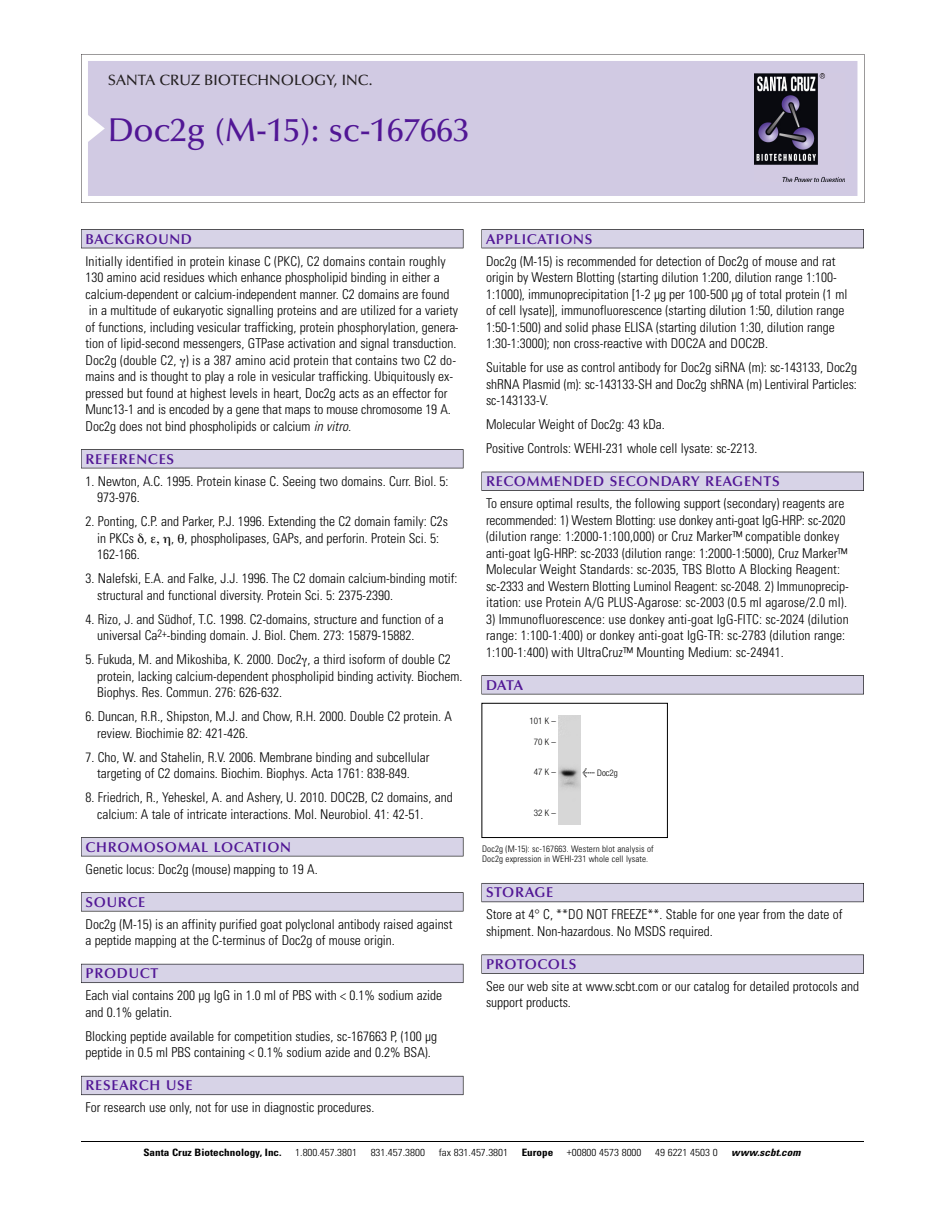
<style>
.page{position:relative;width:945px;height:1215px;background:#fff}
.page>*{position:absolute;margin:0;border:0;box-sizing:border-box;transform-origin:0 0}
.t1{font:500 33px "Optima";color:#511695}
.t2{font:500 15px "Optima";color:#231f20}
.t3{font:600 14.25px "Optima";letter-spacing:.05em;color:#511695}
.t4{font:300 condensed 13.5px/16.5px "Univers";color:#000}
.t5{font:300 condensed 10.2px "Univers";color:#000;scale:1.1 1}
.t6{font:700 condensed 10.2px "Univers";color:#000;scale:1.1 1}
.t7{font:italic 700 condensed 10.2px "Univers";letter-spacing:.005em;color:#000;scale:1.1 1}
.t8{font:300 condensed 9px/10.5px "Univers";letter-spacing:.015em;color:#000}
.t9{font:300 condensed 9px "Helvetica Neue";color:#000}
.s1{font-style:italic}
.s2{font-family:"Meta Plus";font-weight:400;font-stretch:normal;font-size:10.5px}
</style>
<div class="page">
<svg style="left:81px;top:54px;width:783px;height:149px"></svg>
<div style="left:88px;top:61px;width:769px;height:135px;background:#d1cae3"></div>
<img style="left:755px;top:74px;width:90px;height:108px">
<div style="left:81px;top:229px;width:382px;height:19px;background:#525156"></div>
<div style="left:81px;top:230px;width:382px;height:18px;background:#d7d3e7"></div>
<div style="left:81px;top:449px;width:382px;height:19px;background:#525155"></div>
<div style="left:81px;top:450px;width:382px;height:18px;background:#d7d3e7"></div>
<div style="left:81px;top:837px;width:382px;height:19px;background:#545357"></div>
<div style="left:81px;top:838px;width:382px;height:18px;background:#d7d3e7"></div>
<div style="left:81px;top:892px;width:382px;height:19px;background:#575759"></div>
<div style="left:81px;top:893px;width:382px;height:18px;background:#d7d3e7"></div>
<div style="left:81px;top:964px;width:382px;height:19px;background:#5b5a62"></div>
<div style="left:81px;top:964px;width:382px;height:18px;background:#d7d3e7"></div>
<div style="left:81px;top:1076px;width:382px;height:19px;background:#66646e"></div>
<div style="left:81px;top:1076px;width:382px;height:18px;background:#d7d3e7"></div>
<div style="left:482px;top:229px;width:382px;height:19px;background:#525156"></div>
<div style="left:482px;top:230px;width:381px;height:18px;background:#d7d3e7"></div>
<div style="left:482px;top:472px;width:382px;height:19px;background:#515055"></div>
<div style="left:482px;top:472px;width:381px;height:18px;background:#d7d3e7"></div>
<div style="left:482px;top:675px;width:382px;height:19px;background:#545357"></div>
<div style="left:482px;top:676px;width:381px;height:18px;background:#d7d3e7"></div>
<div style="left:482px;top:883px;width:382px;height:19px;background:#5b5961"></div>
<div style="left:482px;top:884px;width:381px;height:18px;background:#d7d3e7"></div>
<div style="left:482px;top:955px;width:382px;height:19px;background:#575759"></div>
<div style="left:482px;top:955px;width:381px;height:18px;background:#d7d3e7"></div>
<hr style="left:81px;top:1141px;width:783px;height:1px;background:#000">
<div style="left:482px;top:703px;width:186px;height:135px;border:1px solid #000"></div>
<img style="left:558px;top:716px;width:22px;height:109px">
<p class="t2" style="left:108px;top:74px;width:266px">SANTA CRUZ BIOTECHNOLOGY, INC.</p>
<h1 class="t1" style="left:108px;top:117px;width:363px">Doc2g (M-15): sc-167663</h1>
<p class="t3" style="left:86px;top:233px;width:108px">BACKGROUND</p>
<p class="t4" style="left:86px;top:254px;width:375px">Initially identified in protein kinase C (PKC), C2 domains contain roughly 130 amino acid residues which enhance phospholipid binding in either a calcium-dependent or calcium-independent manner. C2 domains are found in a multitude of eukaryotic signalling proteins and are utilized for a variety of functions, including vesicular trafficking, protein phosphorylation, genera&shy;tion of lipid-second messengers, GTPase activation and signal transduction.<br>Doc2g (double C2, ) is a 387 amino acid protein that contains two C2 do&shy;mains and is thought to play a role in vesicular trafficking. Ubiquitously ex&shy;pressed but found at highest levels in heart, Doc2g acts as an effector for Munc13-1 and is encoded by a gene that maps to mouse chromosome 19 A.<br>Doc2g does not bind phospholipids or calcium <span class="s1">in vitro.</span></p>
<p class="t3" style="left:86px;top:453px;width:90px">REFERENCES</p>
<p class="t4" style="left:97px;top:474px;width:353px;text-indent:-12px">1. Newton, A.C. 1995. Protein kinase C. Seeing two domains. Curr. Biol. 5:<br>973-976.</p>
<p class="t4" style="left:97px;top:514px;width:352px;text-indent:-12px">2. Ponting, C.P. and Parker, P.J. 1996. Extending the C2 domain family: C2s in PKCs ,</p>
<p class="t4" style="left:171px;top:531px;width:269px">, , phospholipases, GAPs, and perforin. Protein Sci. 5:</p>
<p class="t4" style="left:97px;top:547px;width:44px">162-166.</p>
<p class="t4" style="left:97px;top:571px;width:362px;text-indent:-12px">3. Nalefski, E.A. and Falke, J.J. 1996. The C2 domain calcium-binding motif: structural and functional diversity. Protein Sci. 5: 2375-2390.</p>
<p class="t4" style="left:97px;top:612px;width:348px;text-indent:-12px">4. Rizo, J. and Südhof, T.C. 1998. C2-domains, structure and function of a universal Ca<sup>2+</sup>-binding domain. J. Biol. Chem. 273: 15879-15882.</p>
<p class="t4" style="left:97px;top:652px;width:367px;text-indent:-12px">5. Fukuda, M. and Mikoshiba, K. 2000. Doc2 , a third isoform of double C2 protein, lacking calcium-dependent phospholipid binding activity. Biochem.<br>Biophys. Res. Commun. 276: 626-632.</p>
<p class="t4" style="left:97px;top:709px;width:356px;text-indent:-12px">6. Duncan, R.R., Shipston, M.J. and Chow, R.H. 2000. Double C2 protein. A review. Biochimie 82: 421-426.</p>
<p class="t4" style="left:97px;top:750px;width:334px;text-indent:-12px">7. Cho, W. and Stahelin, R.V. 2006. Membrane binding and subcellular targeting of C2 domains. Biochim. Biophys. Acta 1761: 838-849.</p>
<p class="t4" style="left:97px;top:790px;width:357px;text-indent:-12px">8. Friedrich, R., Yeheskel, A. and Ashery, U. 2010. DOC2B, C2 domains, and calcium: A tale of intricate interactions. Mol. Neurobiol. 41: 42-51.</p>
<p class="t3" style="left:86px;top:841px;width:207px">CHROMOSOMAL LOCATION</p>
<p class="t4" style="left:86px;top:862px;width:234px">Genetic locus: Doc2g (mouse) mapping to 19 A.</p>
<p class="t3" style="left:86px;top:896px;width:61px">SOURCE</p>
<p class="t4" style="left:86px;top:917px;width:369px">Doc2g (M-15) is an affinity purified goat polyclonal antibody raised against a peptide mapping at the C-terminus of Doc2g of mouse origin.</p>
<p class="t3" style="left:86px;top:968px;width:74px">PRODUCT</p>
<p class="t4" style="left:86px;top:988px;width:358px">Each vial contains 200 µg IgG in 1.0 ml of PBS with &lt; 0.1% sodium azide and 0.1% gelatin.</p>
<p class="t4" style="left:86px;top:1029px;width:353px">Blocking peptide available for competition studies, sc-167663 P, (100 µg peptide in 0.5 ml PBS containing &lt; 0.1% sodium azide and 0.2% BSA).</p>
<p class="t3" style="left:86px;top:1080px;width:109px">RESEARCH USE</p>
<p class="t4" style="left:86px;top:1100px;width:290px">For research use only, not for use in diagnostic procedures.</p>
<p class="t3" style="left:486px;top:233px;width:108px">APPLICATIONS</p>
<p class="t4" style="left:486px;top:254px;width:363px">Doc2g (M-15) is recommended for detection of Doc2g of mouse and rat origin by Western Blotting (starting dilution 1:200, dilution range 1:100- 1:1000), immunoprecipitation [1-2 µg per 100-500 µg of total protein (1 ml of cell lysate)], immunofluorescence (starting dilution 1:50, dilution range 1:50-1:500) and solid phase ELISA (starting dilution 1:30, dilution range 1:30-1:3000); non cross-reactive with DOC2A and DOC2B.</p>
<p class="t4" style="left:486px;top:360px;width:373px;text-align:justify">Suitable for use as control antibody for Doc2g siRNA (m): sc-143133, Doc2g shRNA Plasmid (m): sc-143133-SH and Doc2g shRNA (m) Lentiviral Particles: sc-143133-V.</p>
<p class="t4" style="left:486px;top:413px;width:273px;line-height:24px">Molecular Weight of Doc2g: 43 kDa.<br>Positive Controls: WEHI-231 whole cell lysate: sc-2213.</p>
<p class="t3" style="left:486px;top:476px;width:295px">RECOMMENDED SECONDARY REAGENTS</p>
<p class="t4" style="left:486px;top:496px;width:364px">To ensure optimal results, the following support (secondary) reagents are recommended: 1) Western Blotting: use donkey anti-goat IgG-HRP: sc-2020 (dilution range: 1:2000-1:100,000) or Cruz Marker™ compatible donkey anti-goat IgG-HRP: sc-2033 (dilution range: 1:2000-1:5000), Cruz Marker™ Molecular Weight Standards: sc-2035, TBS Blotto A Blocking Reagent: sc-2333 and Western Blotting Luminol Reagent: sc-2048. 2) Immunoprecip&shy;itation: use Protein A/G PLUS-Agarose: sc-2003 (0.5 ml agarose/2.0 ml).</p>
<p class="t4" style="left:486px;top:612px;width:364px">3) Immunofluorescence: use donkey anti-goat IgG-FITC: sc-2024 (dilution range: 1:100-1:400) or donkey anti-goat IgG-TR: sc-2783 (dilution range:<br>1:100-1:400) with UltraCruz™ Mounting Medium: sc-24941.</p>
<p class="t3" style="left:486px;top:679px;width:39px">DATA</p>
<p class="t9" style="left:529px;top:717px;width:28px">101 K –</p>
<p class="t9" style="left:534px;top:738px;width:24px">70K–</p>
<p class="t9" style="left:534px;top:768px;width:24px">47K–</p>
<p class="t9" style="left:534px;top:809px;width:24px">32K–</p>
<p class="t9" style="left:582px;top:770px;width:37px"><span class="s2">&lt;</span> Doc2g</p>
<p class="t8" style="left:482px;top:844px;width:173px">Doc2g (M-15): sc-167663. Western blot analysis of<br>Doc2g expression in WEHI-231 whole cell lysate.</p>
<p class="t3" style="left:486px;top:887px;width:69px">STORAGE</p>
<p class="t4" style="left:486px;top:908px;width:358px">Store at 4° C, **DO NOT FREEZE**. Stable for one year from the date of shipment. Non-hazardous. No MSDS required.</p>
<p class="t3" style="left:486px;top:958px;width:92px">PROTOCOLS</p>
<p class="t4" style="left:486px;top:979px;width:375px">See our web site at www.scbt.com or our catalog for detailed protocols and support products.</p>
<p class="t6" style="left:143px;top:1148px;width:127px">Santa Cruz Biotechnology, Inc.</p>
<p class="t5" style="left:295px;top:1148px;width:58px">1.800.457.3801</p>
<p class="t5" style="left:371px;top:1148px;width:51px">831.457.3800</p>
<p class="t5" style="left:439px;top:1148px;width:65px">fax 831.457.3801</p>
<p class="t6" style="left:522px;top:1148px;width:30px">Europe</p>
<p class="t5" style="left:567px;top:1148px;width:69px">+00800 4573 8000</p>
<p class="t5" style="left:655px;top:1148px;width:58px">49 6221 4503 0</p>
<p class="t7" style="left:731px;top:1148px;width:64px">www.scbt.com</p>
</div>
